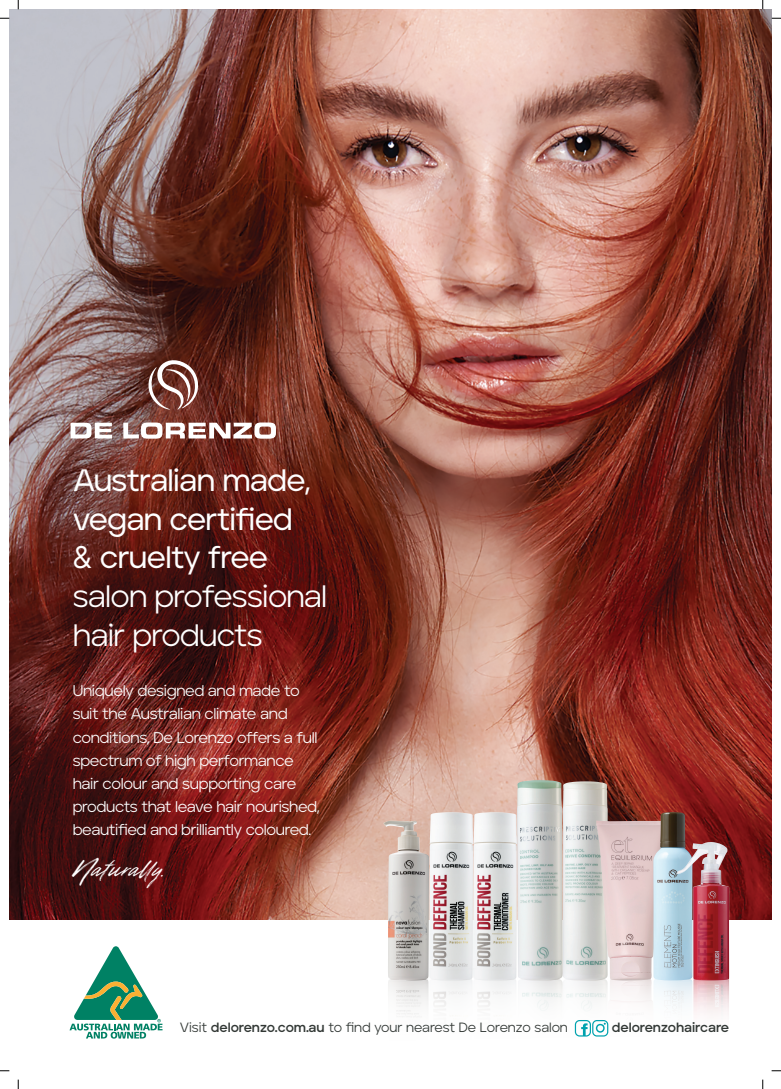
<style>
.page{position:relative;width:781px;height:1089px;background:#fff}
.page>*{position:absolute;margin:0;border:0;box-sizing:border-box;transform-origin:0 0}
.t1{font:38.69px "Disruptors Script";letter-spacing:-.005em;color:#fff}
.t2{font:500 30.94px/38.7px "Aventa";letter-spacing:-.02em;color:#fff}
.t3{font:30.94px/38.7px "Aventa";letter-spacing:-.025em;color:#fff}
.t4{font:15.5px/23.2px "Aventa";letter-spacing:-.02em;color:#fff}
.t5{font:13.44px "Aventa";letter-spacing:-.005em;color:#323835}
.t6{font:700 13.44px "Aventa";color:#323835}
.s1{font-weight:700}
</style>
<div class="page">
<img style="left:9px;top:9px;width:762px;height:910px">
<svg style="left:71px;top:423px;width:41px;height:15px"></svg>
<svg style="left:123px;top:422px;width:153px;height:17px"></svg>
<svg style="left:147px;top:358px;width:54px;height:52px"></svg>
<img style="left:388px;top:980px;width:214px;height:57px">
<img style="left:602px;top:980px;width:50px;height:57px">
<img style="left:654px;top:980px;width:75px;height:34px">
<img style="left:517px;top:780px;width:90px;height:200px">
<img style="left:429px;top:812px;width:88px;height:168px">
<img style="left:596px;top:820px;width:57px;height:160px">
<img style="left:383px;top:820px;width:46px;height:160px">
<img style="left:653px;top:812px;width:40px;height:168px">
<img style="left:676px;top:842px;width:53px;height:138px">
<svg style="left:69px;top:946px;width:94px;height:93px"></svg>
<svg style="left:575px;top:1020px;width:33px;height:16px"></svg>
<h2 class="t2" style="left:73px;top:460px;width:239px">Australian made, vegan certified &amp; cruelty free</h2>
<h2 class="t3" style="left:73px;top:576px;width:256px">salon professional hair products</h2>
<p class="t4" style="left:73px;top:679px;width:248px">Uniquely designed and made to suit the Australian climate and conditions, De Lorenzo offers a full spectrum of high performance hair colour and supporting care products that leave hair nourished, beautified and brilliantly coloured.</p>
<h1 class="t1" style="left:73px;top:847px;width:93px">Naturally.</h1>
<p class="t5" style="left:180px;top:1019px;width:390px">Visit <span class="s1">delorenzo.com.au</span> to find your nearest De Lorenzo salon</p>
<p class="t6" style="left:611px;top:1019px;width:119px">delorenzohaircare</p>
</div>
